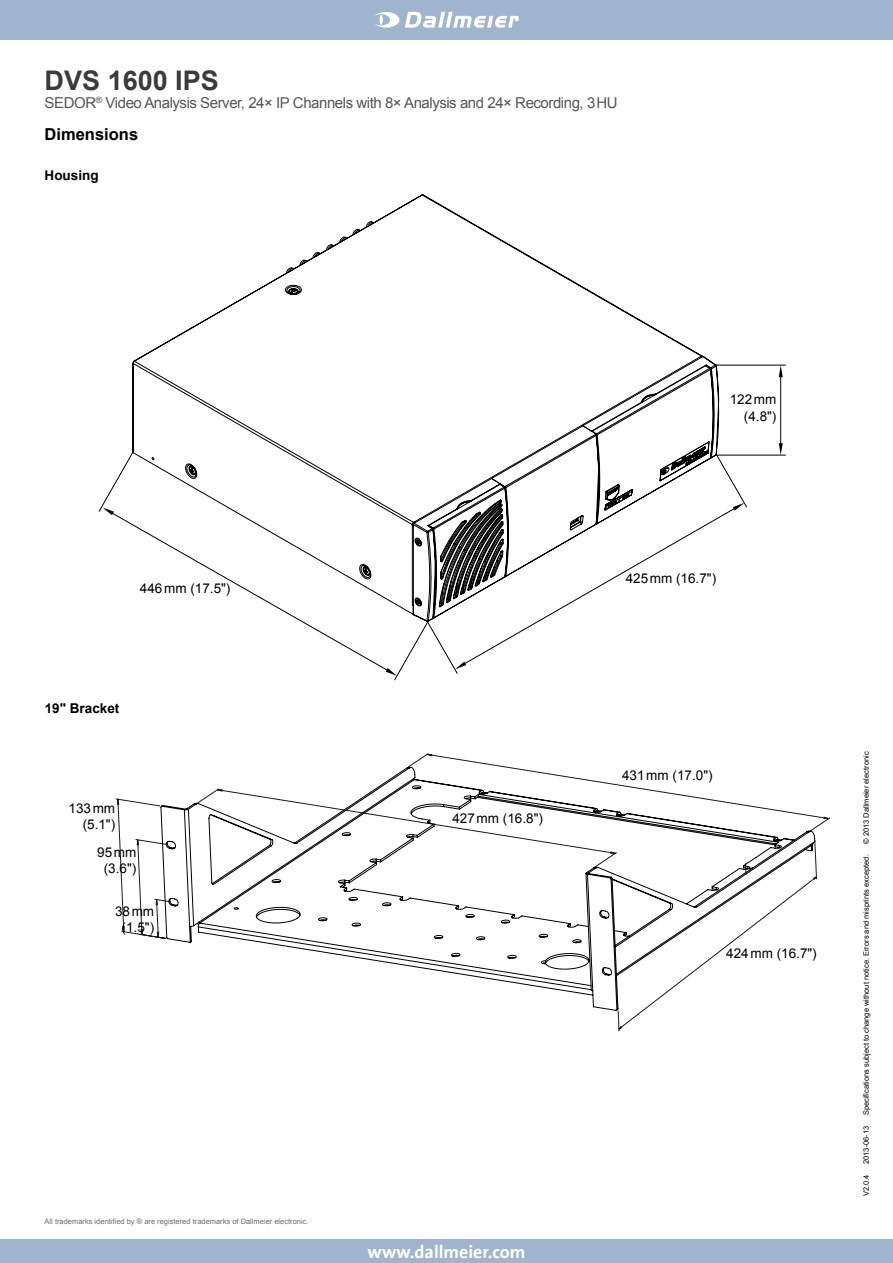
<style>
.page{position:relative;width:893px;height:1263px;background:#fff}
.page>*{position:absolute;margin:0;border:0;box-sizing:border-box;transform-origin:0 0}
.t1{font:700 27px "Arial";color:#3b3b3a}
.t2{font:700 18px "The Sans";color:#fff}
.t3{font:700 16.5px "Arial";color:#000}
.t4{font:15px "Arial";letter-spacing:-.03em;color:#565656}
.t5{font:13.5px/16.2px "Arial";color:#000;text-align:right}
.t6{font:700 13.5px "Arial";color:#000}
.t7{font:7.5px "Arial";color:#000}
.t8{font:7.5px "Arial";color:#6f6f6e}
</style>
<div class="page">
<div style="left:0;top:0;width:893px;height:40px;background:#a0b5cd"></div>
<div style="left:0;top:1239px;width:893px;height:24px;background:#a0b5cd"></div>
<svg style="left:405px;top:12px;width:114px;height:16px"></svg>
<svg style="left:375px;top:12px;width:24px;height:16px"></svg>
<svg style="left:379px;top:14px;width:4px;height:11px"></svg>
<svg style="left:132px;top:195px;width:654px;height:261px"></svg>
<svg style="left:779px;top:443px;width:4px;height:12px"></svg>
<svg style="left:779px;top:365px;width:4px;height:12px"></svg>
<svg style="left:99px;top:451px;width:330px;height:229px"></svg>
<svg style="left:386px;top:668px;width:11px;height:8px"></svg>
<svg style="left:426px;top:454px;width:321px;height:220px"></svg>
<svg style="left:455px;top:661px;width:11px;height:8px"></svg>
<svg style="left:733px;top:503px;width:11px;height:8px"></svg>
<svg style="left:102px;top:507px;width:12px;height:8px"></svg>
<svg style="left:117px;top:799px;width:42px;height:138px"></svg>
<svg style="left:160px;top:766px;width:656px;height:245px"></svg>
<h1 class="t1" style="left:45px;top:62px;width:176px">DVS 1600 IPS</h1>
<h3 class="t4" style="left:45px;top:93px;width:574px">SEDOR<sup>®</sup> Video Analysis Server, 24× IP Channels with 8× Analysis and 24× Recording, 3 HU</h3>
<h3 class="t3" style="left:45px;top:123px;width:95px">Dimensions</h3>
<h3 class="t6" style="left:45px;top:166px;width:56px">Housing</h3>
<h3 class="t5" style="left:140px;top:580px;width:92px">446 mm (17.5")</h3>
<h3 class="t6" style="left:45px;top:700px;width:76px">19" Bracket</h3>
<h3 class="t5" style="left:69px;top:800px;width:48px">133 mm (5.1")</h3>
<h3 class="t5" style="left:97px;top:844px;width:41px;text-align:center">95 mm (3.6")</h3>
<h3 class="t5" style="left:115px;top:903px;width:41px;text-align:center">38 mm (1.5")</h3>
<h3 class="t5" style="left:452px;top:810px;width:92px">427 mm (16.8")</h3>
<p class="t8" style="left:45px;top:1216px;width:265px">All trademarks identified by ® are registered trademarks of Dallmeier electronic.</p>
<h2 class="t2" style="left:368px;top:1242px;width:159px">www.dallmeier.com</h2>
<h3 class="t5" style="left:730px;top:392px;width:48px">122 mm (4.8")</h3>
<h3 class="t5" style="left:626px;top:570px;width:92px">425 mm (16.7")</h3>
<h3 class="t5" style="left:622px;top:767px;width:92px">431 mm (17.0")</h3>
<h3 class="t5" style="left:726px;top:945px;width:92px">424 mm (16.7")</h3>
<p class="t7" style="left:861px;top:844px;width:94px;rotate:-90deg">© 2013 Dallmeier electronic</p>
<p class="t7" style="left:861px;top:1115px;width:262px;rotate:-90deg">Specifications subject to change without notice. Errors and misprints excepted.</p>
<p class="t7" style="left:861px;top:1164px;width:40px;rotate:-90deg">2013-06-13</p>
<p class="t7" style="left:861px;top:1196px;width:23px;rotate:-90deg">V2.0.4</p>
</div>
